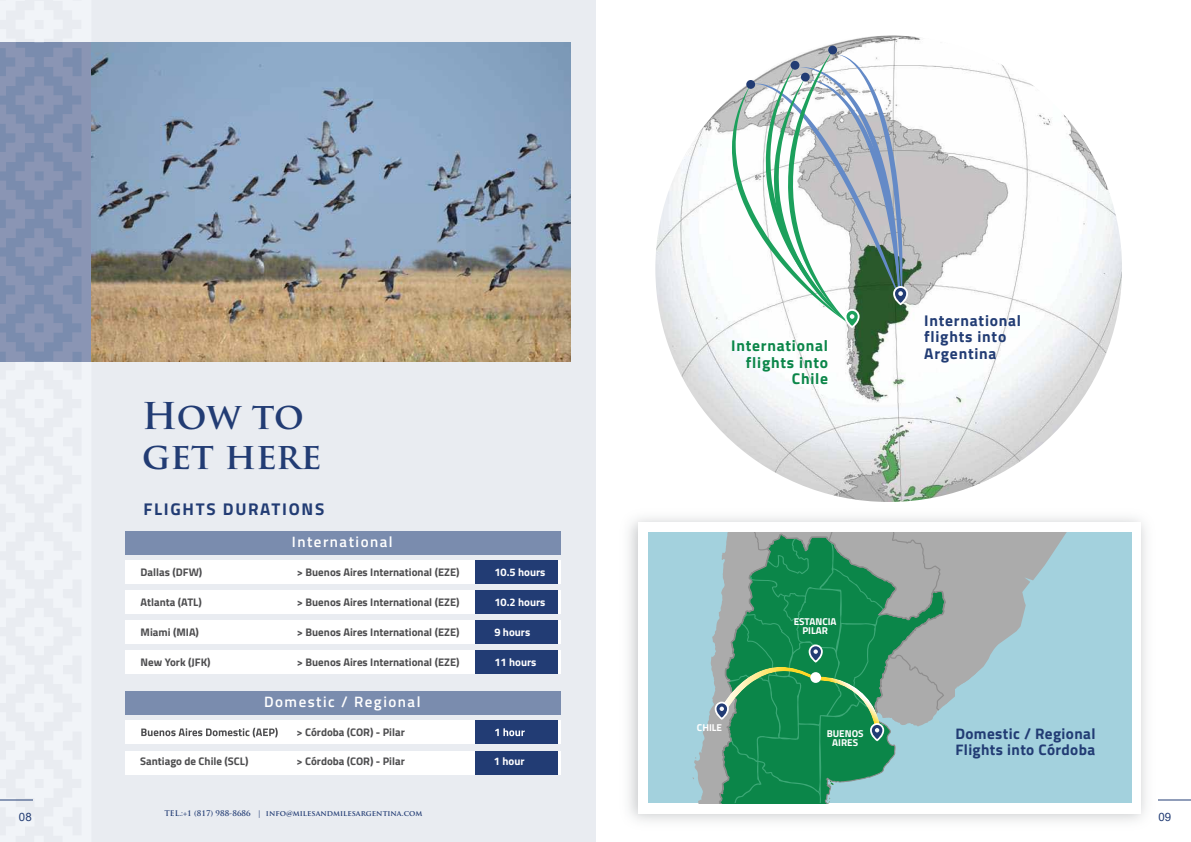
<style>
.page{position:relative;width:1191px;height:842px;background:#fff}
.page>*{position:absolute;margin:0;border:0;box-sizing:border-box;transform-origin:0 0}
.t1{font:700 36px/40px "Trajan Pro";color:#223c74}
.t2{font:700 17px "Titillium Web";letter-spacing:.1em;color:#223c74}
.t3{font:700 15.6px/16.5px "Titillium Web";letter-spacing:.05em;color:#223c74}
.t4{font:700 15.6px/16.5px "Titillium Web";letter-spacing:.05em;color:#0b8649;text-align:right}
.t5{font:700 15.2px/16.2px "Titillium Web";letter-spacing:.025em;color:#223c74}
.t6{font:600 15px "Titillium Web";letter-spacing:.1em;color:#fff}
.t7{font:11.5px "Arial";color:#223c74}
.t8{font:700 11px "Titillium Web";color:#4d4d4f}
.t9{font:700 11px "Titillium Web";color:#fff}
.t10{font:700 10px/9.1px "Titillium Web";color:#fff;text-align:center}
.t11{font:700 7.6px "Trajan Pro";color:#223c74}
</style>
<div class="page">
<div style="left:0;top:0;width:595px;height:842px;background:#e9ecf1"></div>
<svg style="left:0;top:42px;width:91px;height:758px"></svg>
<img style="left:655px;top:35px;width:467px;height:467px;border-radius:233px">
<svg style="left:732px;top:50px;width:176px;height:278px"></svg>
<div style="left:648px;top:532px;width:483px;height:271px;background:#a3d1dd"></div>
<svg style="left:692px;top:635px;width:22px;height:168px"></svg>
<svg style="left:714px;top:532px;width:353px;height:271px"></svg>
<div style="left:810px;top:672px;width:11px;height:11px;background:#fff;border-radius:50%"></div>
<img style="left:91px;top:42px;width:479px;height:320px">
<div style="left:125px;top:531px;width:436px;height:23px;background:#7a8cae"></div>
<div style="left:125px;top:691px;width:436px;height:23px;background:#7a8cae"></div>
<div style="left:125px;top:720px;width:436px;height:24px;background:#fff"></div>
<div style="left:475px;top:720px;width:82px;height:24px;background:#223c74"></div>
<div style="left:125px;top:561px;width:436px;height:23px;background:#fff"></div>
<div style="left:475px;top:561px;width:82px;height:23px;background:#223c74"></div>
<div style="left:125px;top:591px;width:436px;height:23px;background:#fff"></div>
<div style="left:475px;top:591px;width:82px;height:23px;background:#223c74"></div>
<div style="left:125px;top:620px;width:436px;height:24px;background:#fff"></div>
<div style="left:475px;top:620px;width:82px;height:24px;background:#223c74"></div>
<div style="left:125px;top:650px;width:436px;height:24px;background:#fff"></div>
<div style="left:475px;top:650px;width:82px;height:24px;background:#223c74"></div>
<svg style="left:141px;top:728px;width:137px;height:9px"></svg>
<svg style="left:495px;top:728px;width:30px;height:8px"></svg>
<div style="left:125px;top:751px;width:436px;height:23px;background:#fff"></div>
<div style="left:475px;top:751px;width:82px;height:23px;background:#223c74"></div>
<hr style="left:1158px;top:800px;width:33px;height:1px;background:#223c74">
<hr style="left:0;top:800px;width:33px;height:1px;background:#223c74">
<div style="left:746px;top:80px;width:9px;height:9px;background:#223c74;border-radius:50%"></div>
<div style="left:790px;top:61px;width:9px;height:9px;background:#223c74;border-radius:50%"></div>
<div style="left:801px;top:73px;width:8px;height:9px;background:#223c74;border-radius:50%"></div>
<div style="left:828px;top:46px;width:9px;height:8px;background:#223c74;border-radius:50%"></div>
<h1 class="t1" style="left:142px;top:398px;width:181px">How to get here</h1>
<h2 class="t2" style="left:143px;top:501px;width:182px">FLIGHTS DURATIONS</h2>
<p class="t8" style="left:141px;top:567px;width:63px">Dallas (DFW)</p>
<p class="t8" style="left:141px;top:597px;width:63px">Atlanta (ATL)</p>
<p class="t8" style="left:141px;top:627px;width:60px">Miami (MIA)</p>
<p class="t8" style="left:141px;top:657px;width:71px">New York (JFK)</p>
<h3 class="t6" style="left:292px;top:536px;width:102px">International</h3>
<p class="t8" style="left:297px;top:567px;width:164px">&gt; Buenos Aires International (EZE)</p>
<p class="t8" style="left:297px;top:597px;width:164px">&gt; Buenos Aires International (EZE)</p>
<p class="t8" style="left:297px;top:627px;width:164px">&gt; Buenos Aires International (EZE)</p>
<p class="t8" style="left:297px;top:657px;width:164px">&gt; Buenos Aires International (EZE)</p>
<h3 class="t6" style="left:264px;top:696px;width:158px">Domestic / Regional</h3>
<p class="t8" style="left:296px;top:727px;width:110px">&gt; Córdoba (COR) - Pilar</p>
<p class="t9" style="left:494px;top:567px;width:53px">10.5 hours</p>
<p class="t9" style="left:494px;top:597px;width:53px">10.2 hours</p>
<p class="t9" style="left:494px;top:627px;width:37px">9 hours</p>
<p class="t9" style="left:494px;top:657px;width:44px">11 hours</p>
<p class="t8" style="left:140px;top:756px;width:110px">Santiago de Chile (SCL)</p>
<p class="t8" style="left:296px;top:756px;width:110px">&gt; Córdoba (COR) - Pilar</p>
<p class="t9" style="left:494px;top:756px;width:32px">1 hour</p>
<h3 class="t4" style="left:731px;top:338px;width:98px">International flights into<br>Chile</h3>
<h3 class="t3" style="left:924px;top:313px;width:98px">International flights into<br>Argentina</h3>
<p class="t10" style="left:697px;top:724px;width:27px">CHILE</p>
<p class="t10" style="left:793px;top:618px;width:44px">ESTANCIA<br>PILAR</p>
<p class="t10" style="left:826px;top:729px;width:38px">BUENOS<br>AIRES</p>
<h3 class="t5" style="left:955px;top:726px;width:142px">Domestic / Regional<br>Flights into Córdoba</h3>
<p class="t11" style="left:164px;top:809px;width:259px">TEL.:+1 (817) 988-8686 | info@milesandmilesargentina.com</p>
<p class="t7" style="left:19px;top:810px;width:14px">08</p>
<p class="t7" style="left:1158px;top:810px;width:14px">09</p>
</div>
